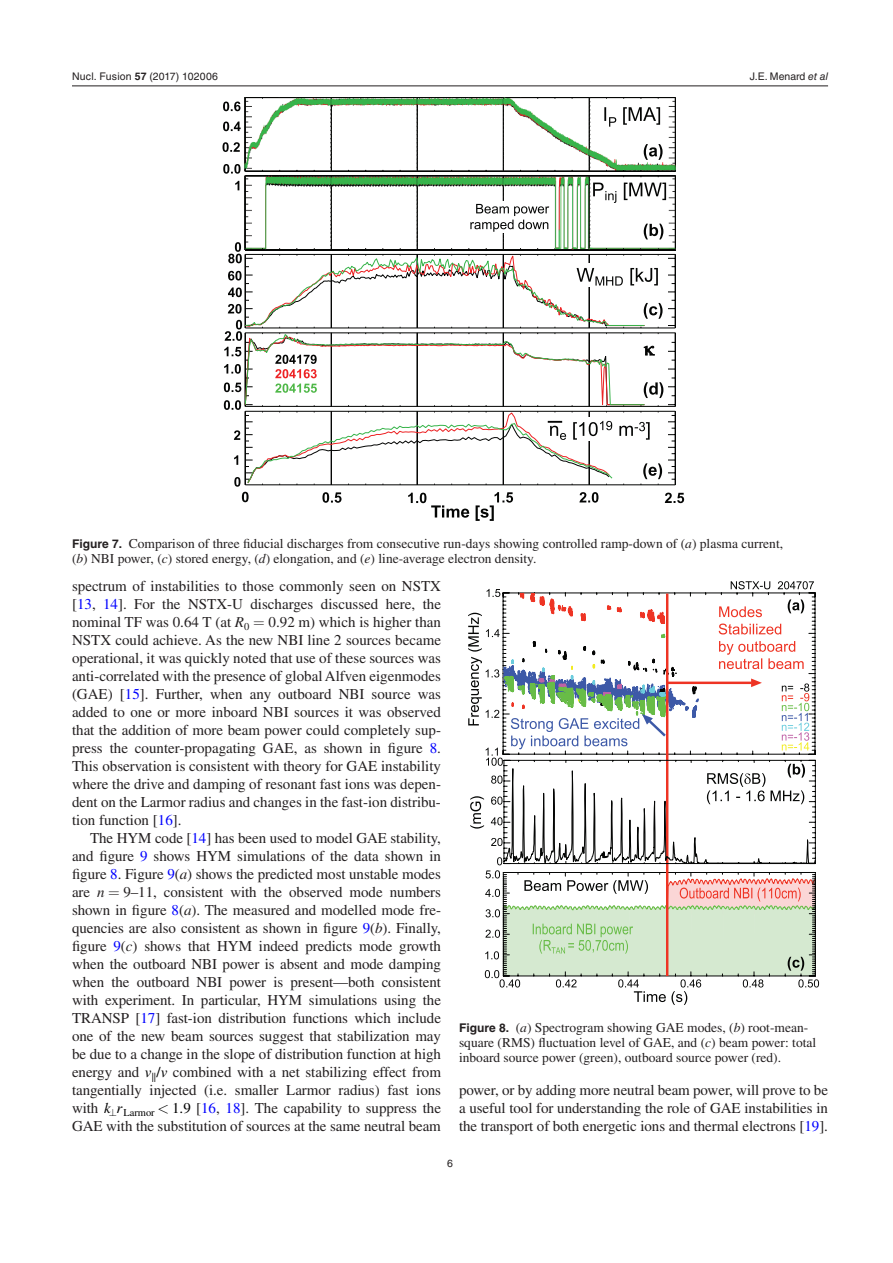
<style>
.page{position:relative;width:893px;height:1263px;background:#fff}
.page>*{position:absolute;margin:0;border:0;box-sizing:border-box;transform-origin:0 0}
.t1{font:15px/18px "Times LT Std";letter-spacing:-.005em;color:#231f20;text-align:justify}
.t2{font:13.5px/15px "Times LT Std";color:#231f20}
.t3{font:10.5px "Helvetica LT Std";letter-spacing:.015em;color:#231f20}
.s1{font-family:"Helvetica";font-weight:700}
.s2{font-family:"Helvetica"}
.s3{font-style:italic}
.s4{font-family:"Helvetica LT Std";font-weight:700;font-size:12px}
.s5{color:#00f}
.s6{font-family:"STIX General"}
.s7{font-style:italic;color:#000}
.s8{font-family:"STIX General";color:#000}
.s9{color:#000}
</style>
<div class="page">
<hr style="left:72px;top:86px;width:756px;height:1px;background:#231f20">
<img style="left:225px;top:97px;width:451px;height:45px">
<img style="left:245px;top:98px;width:1px;height:44px">
<img style="left:331px;top:98px;width:1px;height:44px">
<img style="left:417px;top:98px;width:1px;height:44px">
<img style="left:503px;top:98px;width:1px;height:44px">
<img style="left:589px;top:98px;width:1px;height:44px">
<img style="left:245px;top:97px;width:430px;height:1px">
<svg style="left:604px;top:107px;width:56px;height:20px"></svg>
<div style="left:216px;top:102px;width:26px;height:72px;background:#fff"></div>
<svg style="left:222px;top:142px;width:462px;height:379px"></svg>
<svg style="left:223px;top:122px;width:18px;height:9px"></svg>
<svg style="left:223px;top:102px;width:17px;height:9px"></svg>
<hr style="left:503px;top:593px;width:312px;height:1px;background:#040504">
<svg style="left:470px;top:796px;width:14px;height:32px"></svg>
<hr style="left:667px;top:682px;width:85px;height:2px;background:#ee3424">
<svg style="left:503px;top:752px;width:313px;height:105px"></svg>
<svg style="left:491px;top:775px;width:12px;height:9px"></svg>
<svg style="left:491px;top:796px;width:12px;height:9px"></svg>
<svg style="left:491px;top:817px;width:12px;height:8px"></svg>
<svg style="left:491px;top:838px;width:12px;height:8px"></svg>
<svg style="left:468px;top:589px;width:231px;height:177px"></svg>
<svg style="left:719px;top:581px;width:97px;height:174px"></svg>
<svg style="left:707px;top:764px;width:98px;height:40px"></svg>
<svg style="left:485px;top:857px;width:334px;height:148px"></svg>
<p class="t3" style="left:72px;top:70px;width:148px">Nucl. Fusion <span class="s1">57</span> (<span class="s2">2017</span>) 102006</p>
<p class="t3" style="left:750px;top:70px;width:80px">J.E. Menard <span class="s3">et al</span></p>
<p class="t2" style="left:72px;top:536px;width:713px"><span class="s4">Figure 7.</span> Comparison of three fiducial discharges from consecutive run-days showing controlled ramp-down of (<span class="s3">a</span>) plasma current, (<span class="s3">b</span>) NBI power, (<span class="s3">c</span>) stored energy, (<span class="s3">d</span>) elongation, and (<span class="s3">e</span>) line-average electron density.</p>
<p class="t1" style="left:72px;top:577px;width:371px">spectrum of instabilities to those commonly seen on NSTX [<span class="s5">13</span>, <span class="s5">14</span>]. For the NSTX-U discharges discussed here, the nominal TF was 0.64 T (at <span class="s3">R</span><sub>0</sub></p>
<p class="t1" style="left:72px;top:613px;width:371px;text-indent:197px">0.92 m) which is higher than NSTX could achieve. As the new NBI line 2 sources became operational, it was quickly noted that use of these sources was anti-correlated with the presence of global Alfven eigenmodes (GAE) [<span class="s5">15</span>]. Further, when any outboard NBI source was added to one or more inboard NBI sources it was observed that the addition of more beam power could completely sup&shy;press the counter-propagating GAE, as shown in figure <span class="s5">8</span>.<br>This observation is consistent with theory for GAE instability where the drive and damping of resonant fast ions was depen&shy;dent on the Larmor radius and changes in the fast-ion distribu&shy;tion function [<span class="s5">16</span>].</p>
<p class="t1" style="left:72px;top:829px;width:371px;text-indent:18px">The HYM code [<span class="s5">14</span>] has been used to model GAE stability, and figure <span class="s5">9</span> shows HYM simulations of the data shown in figure <span class="s5">8</span>. Figure <span class="s5">9</span>(<span class="s3">a</span>) shows the predicted most unstable modes are <span class="s3">n</span> 9<span class="s6">–</span>11, consistent with the observed mode numbers shown in figure <span class="s5">8</span>(<span class="s3">a</span>). The measured and modelled mode fre&shy;quencies are also consistent as shown in figure <span class="s5">9</span>(<span class="s3">b</span>). Finally, figure <span class="s5">9</span>(<span class="s3">c</span>) shows that HYM indeed predicts mode growth when the outboard NBI power is absent and mode damping when the outboard NBI power is present<span class="s6">—</span>both consistent with experiment. In particular, HYM simulations using the TRANSP [<span class="s5">17</span>] fast-ion distribution functions which include one of the new beam sources suggest that stabilization may be due to a change in the slope of distribution function at high energy and <span class="s7">v v</span></p>
<p class="t1" style="left:72px;top:1063px;width:371px;text-indent:79px"><sub>∥</sub><span class="s8">/</span> combined with a net stabilizing effect from tangentially injected (i.e. smaller Larmor radius) fast ions with <span class="s7">k</span><span class="s9">⊥</span><span class="s7">r</span><sub>Larmor</sub> <span class="s9">1.9</span> [<span class="s5">16</span>, <span class="s5">18</span>]. The capability to suppress the GAE with the substitution of sources at the same neutral beam</p>
<p class="t2" style="left:459px;top:1020px;width:359px"><span class="s4">Figure 8.</span> (<span class="s3">a</span>) Spectrogram showing GAE modes, (<span class="s3">b</span>) root-mean&shy;square (RMS) fluctuation level of GAE, and (<span class="s3">c</span>) beam power: total inboard source power (green), outboard source power (red).</p>
<p class="t1" style="left:459px;top:1081px;width:370px">power, or by adding more neutral beam power, will prove to be a useful tool for understanding the role of GAE instabilities in the transport of both energetic ions and thermal electrons [<span class="s5">19</span>].</p>
<p class="t3" style="left:447px;top:1157px;width:7px">6</p>
</div>
